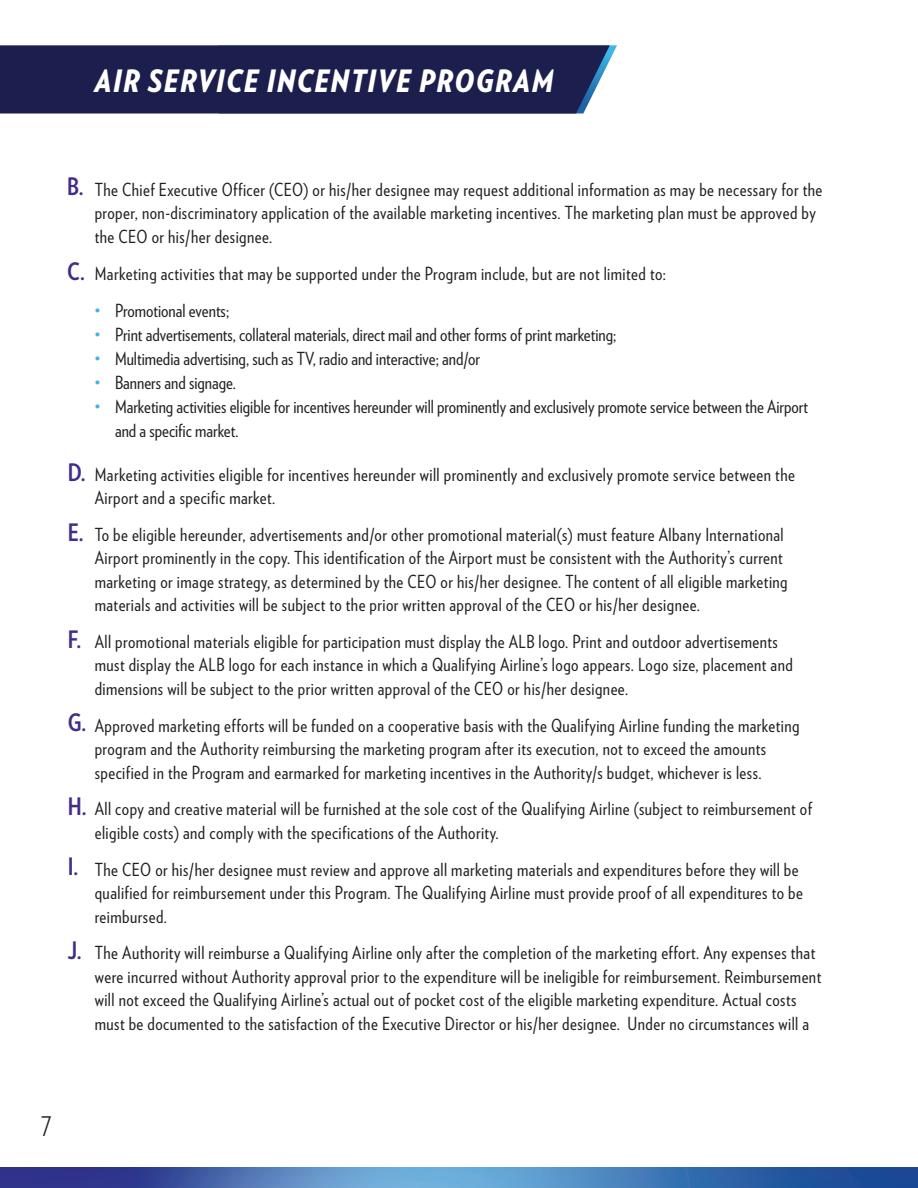
<style>
.page{position:relative;width:918px;height:1188px;background:#fff}
.page>*{position:absolute;margin:0;border:0;box-sizing:border-box;transform-origin:0 0}
.t1{font:italic 900 30.75px "Verlag Condensed";letter-spacing:.05em;color:#fff}
.t2{font:300 30px "Verlag Condensed";color:#231f20}
.Paragraph_Style_1{font:700 24px "Verlag Condensed";color:#412e89}
.Body-copy{font:18px/23.4px "Verlag Condensed";letter-spacing:.025em;color:#231f20}
.Body-copy-2{font:18px/24px "Verlag Condensed";color:#231f20}
.s1{color:#3eb6e9}
</style>
<div class="page">
<img style="left:0;top:1167px;width:918px;height:21px">
<div style="left:0;top:45px;width:617px;height:68px;background:#1c1e4d"></div>
<p class="t1" style="left:94px;top:57px;width:460px">AIR SERVICE INCENTIVE PROGRAM</p>
<p class="Paragraph_Style_1" style="left:67px;top:169px;width:18px">B.</p>
<p class="Paragraph_Style_1" style="left:67px;top:254px;width:19px">C.</p>
<p class="Paragraph_Style_1" style="left:68px;top:454px;width:19px">D.</p>
<p class="Paragraph_Style_1" style="left:68px;top:515px;width:17px">E.</p>
<p class="Paragraph_Style_1" style="left:68px;top:621px;width:15px">F.</p>
<p class="Paragraph_Style_1" style="left:68px;top:705px;width:20px">G.</p>
<p class="Paragraph_Style_1" style="left:68px;top:789px;width:20px">H.</p>
<p class="Paragraph_Style_1" style="left:68px;top:849px;width:12px">I.</p>
<p class="Paragraph_Style_1" style="left:68px;top:933px;width:15px">J.</p>
<p class="Body-copy" style="left:95px;top:177px;width:729px">The Chief Executive Officer (CEO) or his/her designee may request additional information as may be necessary for the proper, non-discriminatory application of the available marketing incentives. The marketing plan must be approved by the CEO or his/her designee.</p>
<p class="Body-copy" style="left:95px;top:261px;width:573px">Marketing activities that may be supported under the Program include, but are not limited to:</p>
<p class="Body-copy-2" style="left:95px;top:298px;width:136px"><span class="s1">•</span> Promotional events;</p>
<p class="Body-copy-2" style="left:95px;top:322px;width:523px"><span class="s1">•</span> Print advertisements, collateral materials, direct mail and other forms of print marketing;</p>
<p class="Body-copy-2" style="left:95px;top:346px;width:387px"><span class="s1">•</span> Multimedia advertising, such as TV, radio and interactive; and/or</p>
<p class="Body-copy-2" style="left:95px;top:370px;width:143px"><span class="s1">•</span> Banners and signage.</p>
<p class="Body-copy-2" style="left:115px;top:394px;width:695px;text-indent:-20px"><span class="s1">•</span> Marketing activities eligible for incentives hereunder will prominently and exclusively promote service between the Airport and a specific market.</p>
<p class="Body-copy" style="left:95px;top:462px;width:702px">Marketing activities eligible for incentives hereunder will prominently and exclusively promote service between the<br>Airport and a specific market.</p>
<p class="Body-copy" style="left:95px;top:522px;width:694px">To be eligible hereunder, advertisements and/or other promotional material(s) must feature Albany International Airport prominently in the copy. This identification of the Airport must be consistent with the Authority’s current marketing or image strategy, as determined by the CEO or his/her designee. The content of all eligible marketing materials and activities will be subject to the prior written approval of the CEO or his/her designee.</p>
<p class="Body-copy" style="left:95px;top:629px;width:700px">All promotional materials eligible for participation must display the ALB logo. Print and outdoor advertisements must display the ALB logo for each instance in which a Qualifying Airline’s logo appears. Logo size, placement and dimensions will be subject to the prior written approval of the CEO or his/her designee.</p>
<p class="Body-copy" style="left:95px;top:713px;width:706px">Approved marketing efforts will be funded on a cooperative basis with the Qualifying Airline funding the marketing program and the Authority reimbursing the marketing program after its execution, not to exceed the amounts specified in the Program and earmarked for marketing incentives in the Authority/s budget, whichever is less.</p>
<p class="Body-copy" style="left:95px;top:797px;width:719px">All copy and creative material will be furnished at the sole cost of the Qualifying Airline (subject to reimbursement of eligible costs) and comply with the specifications of the Authority.</p>
<p class="Body-copy" style="left:95px;top:857px;width:710px">The CEO or his/her designee must review and approve all marketing materials and expenditures before they will be qualified for reimbursement under this Program. The Qualifying Airline must provide proof of all expenditures to be reimbursed.</p>
<p class="Body-copy" style="left:95px;top:941px;width:728px">The Authority will reimburse a Qualifying Airline only after the completion of the marketing effort. Any expenses that were incurred without Authority approval prior to the expenditure will be ineligible for reimbursement. Reimbursement will not exceed the Qualifying Airline’s actual out of pocket cost of the eligible marketing expenditure. Actual costs must be documented to the satisfaction of the Executive Director or his/her designee. Under no circumstances will a</p>
<h2 class="t2" style="left:41px;top:1105px;width:12px">7</h2>
</div>
